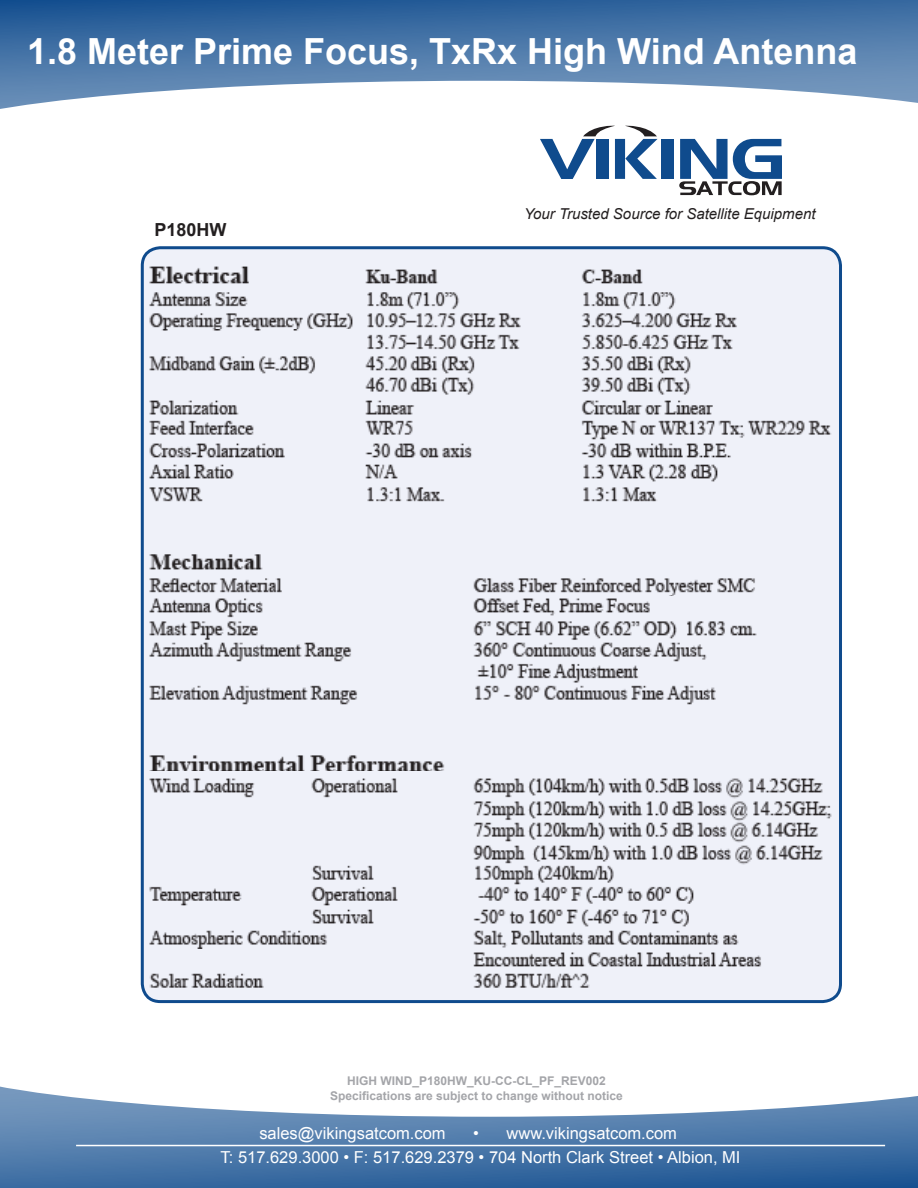
<style>
.page{position:relative;width:918px;height:1188px;background:#fff}
.page>*{position:absolute;margin:0;border:0;box-sizing:border-box;transform-origin:0 0}
.t1{font:700 36px "Arial";color:#fff}
.t2{font:700 18px "Arial";color:#231f20}
.t3{font:16.5px "Arial";color:#fff}
.t4{font:italic 15px "Arial";color:#231f20}
.t5{font:700 12px "Arial";color:#a4a5a9}
</style>
<div class="page">
<svg style="left:0;top:0;width:918px;height:81px;background:#4674a6"></svg>
<svg style="left:0;top:81px;width:918px;height:115px"></svg>
<svg style="left:0;top:1117px;width:918px;height:71px;background:#4775a7"></svg>
<div style="left:661px;top:139px;width:13px;height:40px;background:#0f4b8d"></div>
<svg style="left:540px;top:126px;width:118px;height:53px"></svg>
<svg style="left:679px;top:139px;width:103px;height:56px"></svg>
<svg style="left:0;top:1002px;width:918px;height:115px"></svg>
<hr style="left:76px;top:1145px;width:809px;height:1px;background:#fff">
<img style="left:142px;top:250px;width:699px;height:752px">
<div style="left:141px;top:246px;width:701px;height:757px;border:3px solid #0f4b8d;border-radius:18px"></div>
<p class="t1" style="left:27px;top:27px;width:832px">1.8 Meter Prime Focus, TxRx High Wind Antenna</p>
<p class="t2" style="left:154px;top:217px;width:74px">P180HW</p>
<p class="t4" style="left:524px;top:204px;width:293px">Your Trusted Source for Satellite Equipment</p>
<p class="t5" style="left:347px;top:1073px;width:260px">HIGH WIND_P180HW_KU-CC-CL_PF_REV002</p>
<p class="t5" style="left:330px;top:1088px;width:294px">Specifications are subject to change without notice</p>
<p class="t3" style="left:259px;top:1122px;width:188px">sales@vikingsatcom.com</p>
<p class="t3" style="left:473px;top:1122px;width:205px">• www.vikingsatcom.com</p>
<p class="t3" style="left:221px;top:1147px;width:521px">T: 517.629.3000 • F: 517.629.2379 • 704 North Clark Street • Albion, MI</p>
</div>
